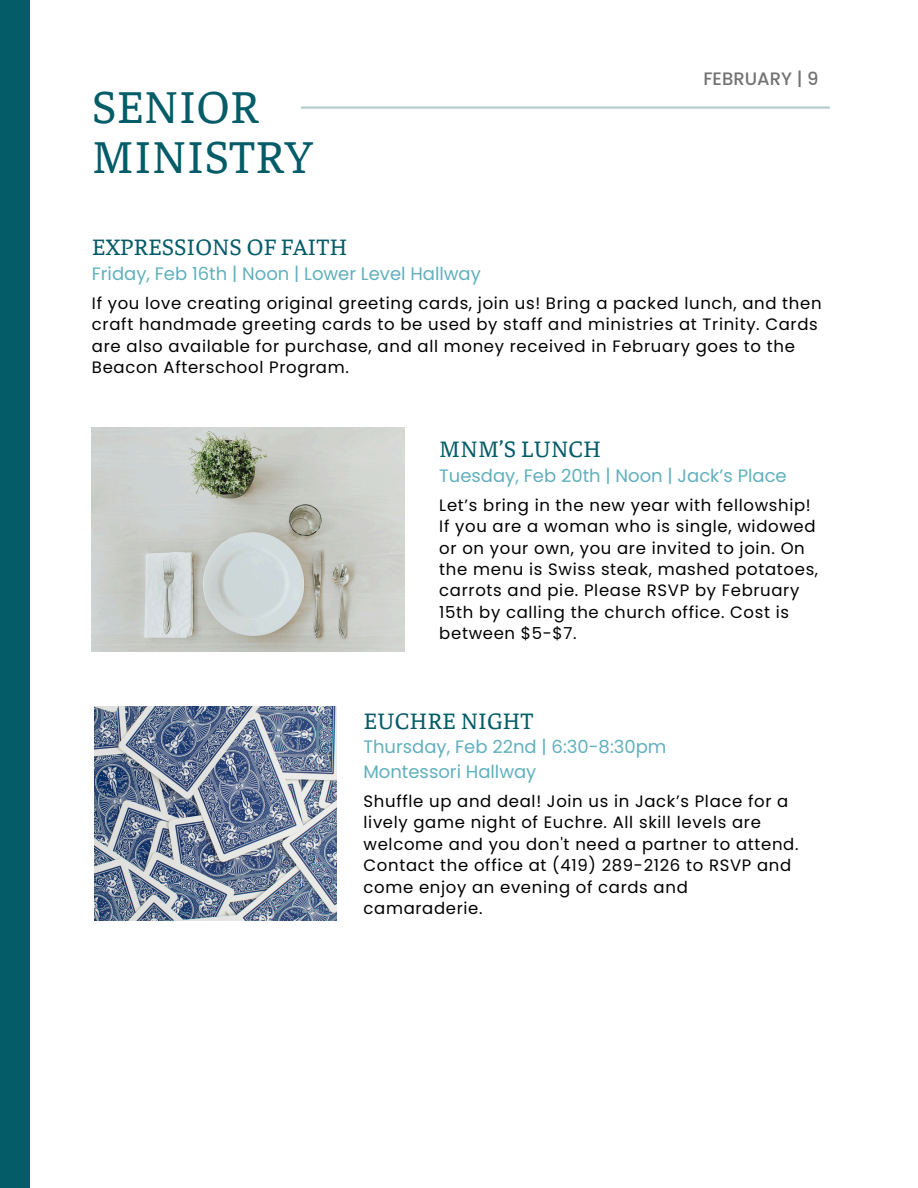
<style>
.page{position:relative;width:918px;height:1188px;background:#fff}
.page>*{position:absolute;margin:0;border:0;box-sizing:border-box;transform-origin:0 0}
.t1{font:48px/49.5px "Faustina";color:#035c67}
.t2{font:24px "Faustina";color:#035c67}
.t3{font:18px "Poppins";color:#61b0bc}
.t4{font:500 18px "Poppins";color:#737373}
.t5{font:16.5px/21.3px "Poppins";letter-spacing:.04em;color:#000}
</style>
<div class="page">
<hr style="left:301px;top:106px;width:529px;height:3px;background:#b5cdcf">
<div style="left:0;top:0;width:30px;height:1188px;background:#035c67"></div>
<img style="left:94px;top:707px;width:242px;height:213px">
<img style="left:92px;top:427px;width:313px;height:224px">
<h3 class="t1" style="left:92px;top:79px;width:222px">SENIOR<br>MINISTRY</h3>
<h1 class="t4" style="left:703px;top:66px;width:117px">FEBRUARY | 9</h1>
<p class="t2" style="left:92px;top:230px;width:257px">EXPRESSIONS OF FAITH</p>
<p class="t3" style="left:92px;top:261px;width:391px">Friday, Feb 16th | Noon | Lower Level Hallway</p>
<p class="t5" style="left:92px;top:293px;width:731px">If you love creating original greeting cards, join us! Bring a packed lunch, and then craft handmade greeting cards to be used by staff and ministries at Trinity. Cards are also available for purchase, and all money received in February goes to the Beacon Afterschool Program.</p>
<p class="t2" style="left:439px;top:432px;width:163px">MNM’S LUNCH</p>
<p class="t3" style="left:439px;top:463px;width:349px">Tuesday, Feb 20th | Noon | Jack’s Place</p>
<h2 class="t5" style="left:439px;top:494px;width:380px">Let’s bring in the new year with fellowship!<br>If you are a woman who is single, widowed or on your own, you are invited to join. On the menu is Swiss steak, mashed potatoes, carrots and pie. Please RSVP by February 15th by calling the church office. Cost is between $5-$7.</h2>
<h2 class="t2" style="left:364px;top:704px;width:172px">EUCHRE NIGHT</h2>
<p class="t3" style="left:363px;top:735px;width:305px">Thursday, Feb 22nd | 6:30-8:30pm</p>
<p class="t3" style="left:363px;top:759px;width:175px">Montessori Hallway</p>
<h2 class="t5" style="left:364px;top:791px;width:437px">Shuffle up and deal! Join us in Jack’s Place for a lively game night of Euchre. All skill levels are welcome and you don't need a partner to attend.<br>Contact the office at (419) 289-2126 to RSVP and come enjoy an evening of cards and camaraderie.</h2>
</div>
